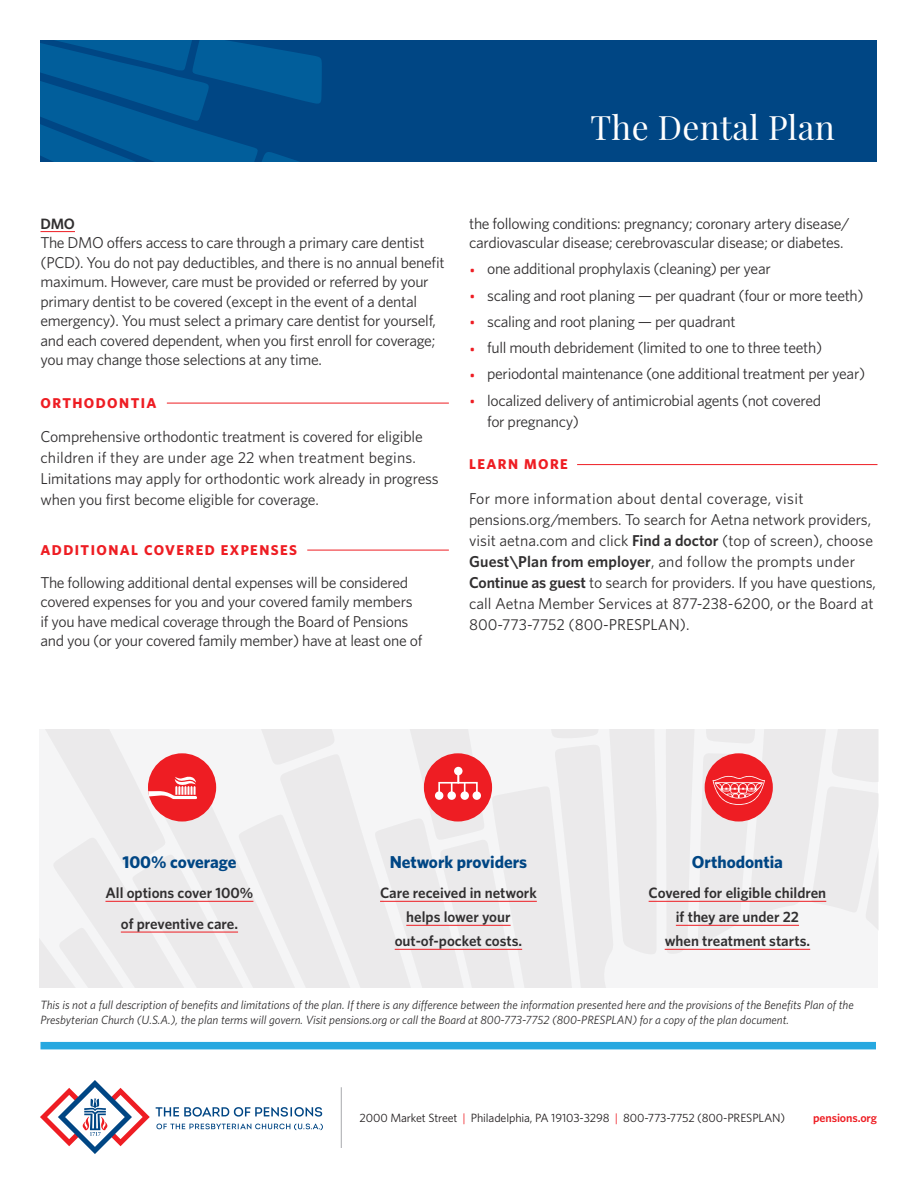
<style>
.page{position:relative;width:918px;height:1188px;background:#fff}
.page>*{position:absolute;margin:0;border:0;box-sizing:border-box;transform-origin:0 0}
.Masthead_Type{font:33.6px "Playfair Display";letter-spacing:.01em;color:#fff}
.t1{font:700 17.25px "Whitney";color:#004684}
.Body{font:15.75px/19.5px "Whitney";letter-spacing:-.02em;color:#312f30}
.Body-2{font:15.75px/21px "Whitney";color:#312f30}
.Body-3{font:600 15px/24px "Whitney";color:#312f30;text-align:center}
.Subhead_Red{font:700 14.25px "Whitney";letter-spacing:.1em;color:#ee1d23}
.Body-4{font:italic 12px/15px "Whitney";color:#312f30}
.t2{font:12px "Whitney";letter-spacing:-.01em;color:#231f20}
.t3{font:600 12px "Whitney";letter-spacing:-.01em;color:#ee1d23}
.s1{font-weight:300;color:#ee1d23}
.s2{font-weight:600}
.s3{color:#ee1d23}
</style>
<div class="page">
<svg style="left:156px;top:1107px;width:166px;height:10px"></svg>
<svg style="left:156px;top:1124px;width:167px;height:6px"></svg>
<svg style="left:40px;top:1080px;width:110px;height:74px"></svg>
<hr style="left:341px;top:1087px;width:1px;height:61px;background:#a8a9ad">
<div style="left:40px;top:40px;width:838px;height:122px;background:#004684"></div>
<svg style="left:40px;top:40px;width:282px;height:122px"></svg>
<hr style="left:40px;top:231px;width:35px;height:1px;background:#ee1d23">
<hr style="left:167px;top:403px;width:282px;height:1px;background:#ee1d23">
<hr style="left:307px;top:550px;width:142px;height:1px;background:#ee1d23">
<hr style="left:577px;top:464px;width:301px;height:1px;background:#ee1d23">
<div style="left:40px;top:1042px;width:836px;height:7px;background:#27a8e0"></div>
<div style="left:40px;top:729px;width:838px;height:259px;background:#f5f5f6"></div>
<hr style="left:649px;top:901px;width:177px;height:1px;background:#ee1d23">
<hr style="left:665px;top:949px;width:145px;height:1px;background:#ee1d23">
<svg style="left:40px;top:729px;width:617px;height:259px"></svg>
<svg style="left:666px;top:729px;width:212px;height:224px"></svg>
<p class="Masthead_Type" style="left:591px;top:107px;width:246px">The Dental Plan</p>
<p class="Body-3" style="left:40px;top:211px;width:36px">DMO</p>
<p class="Body" style="left:40px;top:232px;width:406px">The DMO offers access to care through a primary care dentist (PCD). You do not pay deductibles, and there is no annual benefit maximum. However, care must be provided or referred by your primary dentist to be covered (except in the event of a dental emergency). You must select a primary care dentist for yourself, and each covered dependent, when you first enroll for coverage; you may change those selections at any time.</p>
<p class="Subhead_Red" style="left:40px;top:393px;width:118px">ORTHODONTIA</p>
<p class="Body" style="left:40px;top:426px;width:400px;line-height:21px">Comprehensive orthodontic treatment is covered for eligible children if they are under age 22 when treatment begins.<br>Limitations may apply for orthodontic work already in progress when you first become eligible for coverage.</p>
<p class="Subhead_Red" style="left:40px;top:540px;width:258px">ADDITIONAL COVERED EXPENSES</p>
<p class="Body" style="left:40px;top:572px;width:383px">The following additional dental expenses will be considered covered expenses for you and your covered family members if you have medical coverage through the Board of Pensions and you (or your covered family member) have at least one of</p>
<p class="Body" style="left:469px;top:213px;width:382px">the following conditions: pregnancy; coronary artery disease/ cardiovascular disease; cerebrovascular disease; or diabetes.</p>
<p class="Body" style="left:469px;top:259px;width:303px"><span class="s1">•</span> one additional prophylaxis (cleaning) per year</p>
<p class="Body" style="left:469px;top:285px;width:396px"><span class="s1">•</span> scaling and root planing — per quadrant (four or more teeth)</p>
<p class="Body" style="left:469px;top:311px;width:268px"><span class="s1">•</span> scaling and root planing — per quadrant</p>
<p class="Body" style="left:469px;top:337px;width:355px"><span class="s1">•</span> full mouth debridement (limited to one to three teeth)</p>
<p class="Body" style="left:469px;top:364px;width:398px"><span class="s1">•</span> periodontal maintenance (one additional treatment per year)</p>
<p class="Body" style="left:487px;top:389px;width:336px;line-height:21px;text-indent:-18px"><span class="s1">•</span> localized delivery of antimicrobial agents (not covered for pregnancy)</p>
<p class="Subhead_Red" style="left:469px;top:455px;width:100px">LEARN MORE</p>
<p class="Body-2" style="left:469px;top:487px;width:408px">For more information about dental coverage, visit pensions.org/members. To search for Aetna network providers, visit aetna.com and click <span class="s2">Find a doctor</span> (top of screen), choose <span class="s2">Guest\Plan from employer</span>, and follow the prompts under <span class="s2">Continue as guest</span> to search for providers. If you have questions, call Aetna Member Services at 877-238-6200, or the Board at 800-773-7752 (800-PRESPLAN).</p>
<p class="t1" style="left:122px;top:850px;width:116px">100% coverage</p>
<p class="Body-3" style="left:105px;top:881px;width:149px">All options cover 100%</p>
<p class="Body-3" style="left:121px;top:912px;width:119px">of preventive care.</p>
<p class="t1" style="left:390px;top:850px;width:139px">Network providers</p>
<p class="Body-3" style="left:380px;top:881px;width:158px">Care received in network helps lower your out-of-pocket costs.</p>
<p class="t1" style="left:692px;top:850px;width:93px">Orthodontia</p>
<p class="Body-3" style="left:649px;top:881px;width:179px">Covered for eligible children if they are under 22<br>when treatment starts.</p>
<p class="Body-4" style="left:40px;top:997px;width:815px">This is not a full description of benefits and limitations of the plan. If there is any difference between the information presented here and the provisions of the Benefits Plan of the<br>Presbyterian Church (U.S.A.), the plan terms will govern. Visit pensions.org or call the Board at 800-773-7752 (800-PRESPLAN) for a copy of the plan document.</p>
<p class="t2" style="left:360px;top:1110px;width:427px">2000 Market Street <span class="s3">|</span> Philadelphia, PA 19103-3298 <span class="s3">|</span> 800-773-7752 (800-PRESPLAN)</p>
<p class="t3" style="left:813px;top:1110px;width:65px">pensions.org</p>
</div>
